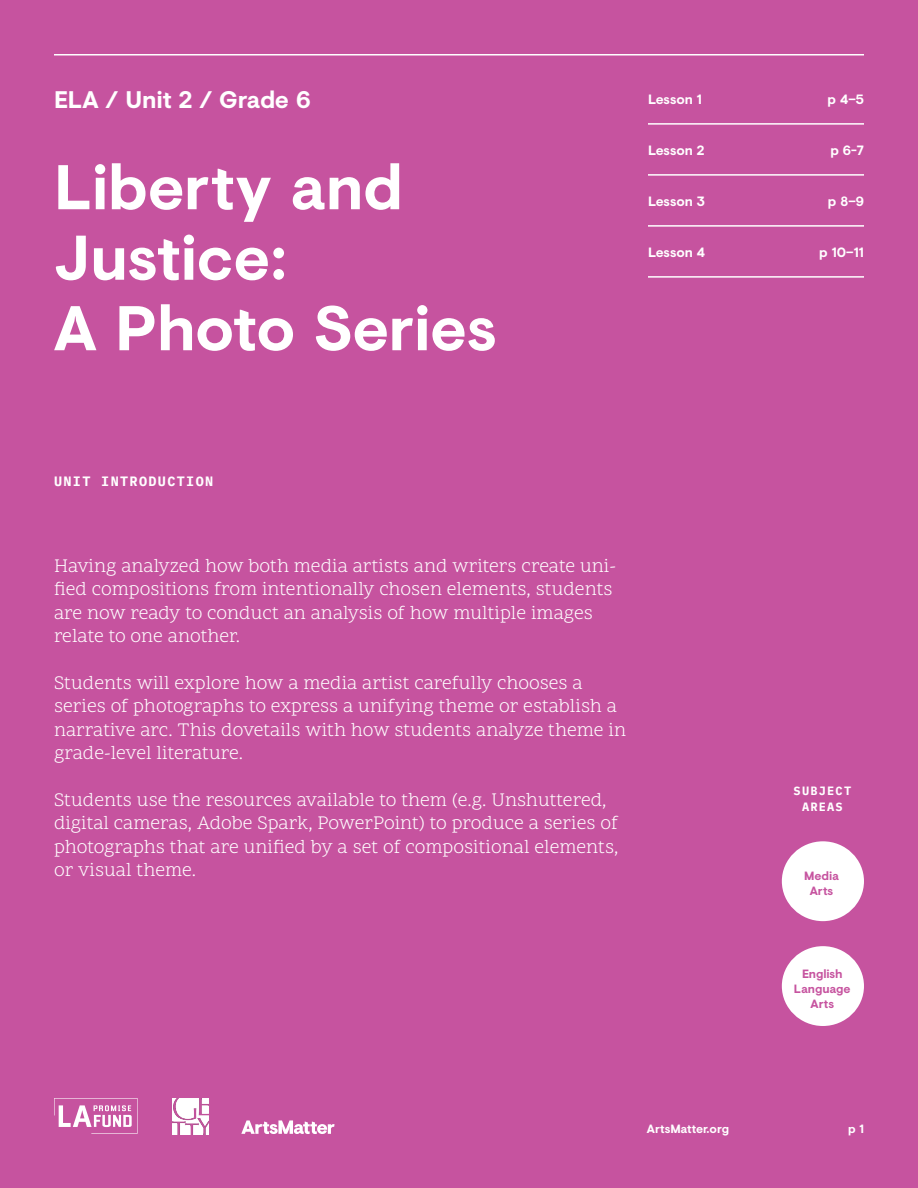
<style>
.page{position:relative;width:918px;height:1188px;background:#c6539f}
.page>*{position:absolute;margin:0;border:0;box-sizing:border-box;transform-origin:0 0}
.t1{font:700 63px "Visuelt";letter-spacing:-.005em;color:#fff}
.t2{font:700 24px "Visuelt";letter-spacing:-.01em;color:#fff}
.t3{font:19.5px/23.4px "Scope One";color:#fff}
.Content_Lesson_List{font:700 13.5px "Visuelt";letter-spacing:-.01em;color:#fff}
.t4{font:700 13.5px "IBM Plex Mono";letter-spacing:.1em;color:#fff}
.t5{font:700 12px/15px "Visuelt";letter-spacing:-.005em;color:#c6539f;text-align:center}
.t6{font:700 12px "Visuelt";letter-spacing:-.005em;color:#fff}
.t7{font:700 12px "IBM Plex Mono";letter-spacing:.1em;color:#fff}
</style>
<div class="page">
<p class="t2" style="left:54px;top:81px;width:258px">ELA / Unit 2 / Grade 6</p>
<p class="t1" style="left:54px;top:140px;width:351px">Liberty and</p>
<p class="t1" style="left:54px;top:211px;width:234px">Justice:</p>
<p class="t1" style="left:54px;top:281px;width:444px">A Photo Series</p>
<p class="Content_Lesson_List" style="left:648px;top:90px;width:55px">Lesson 1</p>
<p class="Content_Lesson_List" style="left:828px;top:90px;width:38px">p 4–5</p>
<p class="Content_Lesson_List" style="left:648px;top:141px;width:58px">Lesson 2</p>
<p class="Content_Lesson_List" style="left:830px;top:141px;width:35px">p 6-7</p>
<p class="Content_Lesson_List" style="left:648px;top:192px;width:59px">Lesson 3</p>
<p class="Content_Lesson_List" style="left:828px;top:192px;width:38px">p 8–9</p>
<p class="Content_Lesson_List" style="left:648px;top:243px;width:59px">Lesson 4</p>
<p class="Content_Lesson_List" style="left:819px;top:243px;width:46px">p 10–11</p>
<p class="t4" style="left:54px;top:470px;width:161px">UNIT INTRODUCTION</p>
<p class="t3" style="left:54px;top:555px;width:564px">Having analyzed how both media artists and writers create uni&shy;fied compositions from intentionally chosen elements, students are now ready to conduct an analysis of how multiple images relate to one another.</p>
<p class="t3" style="left:54px;top:672px;width:574px">Students will explore how a media artist carefully chooses a series of photographs to express a unifying theme or establish a narrative arc. This dovetails with how students analyze theme in grade-level literature.</p>
<p class="t3" style="left:54px;top:789px;width:566px">Students use the resources available to them (e.g. Unshuttered, digital cameras, Adobe Spark, PowerPoint) to produce a series of photographs that are unified by a set of compositional elements, or visual theme.</p>
<p class="t7" style="left:794px;top:781px;width:59px">SUBJECT</p>
<p class="t7" style="left:802px;top:798px;width:42px">AREAS</p>
<p class="t5" style="left:804px;top:868px;width:36px">Media</p>
<p class="t5" style="left:810px;top:883px;width:25px">Arts</p>
<p class="t5" style="left:794px;top:966px;width:58px">English<br>Language<br>Arts</p>
<p class="t6" style="left:647px;top:1120px;width:84px">ArtsMatter.org</p>
<p class="t6" style="left:848px;top:1120px;width:17px">p 1</p>
</div>
